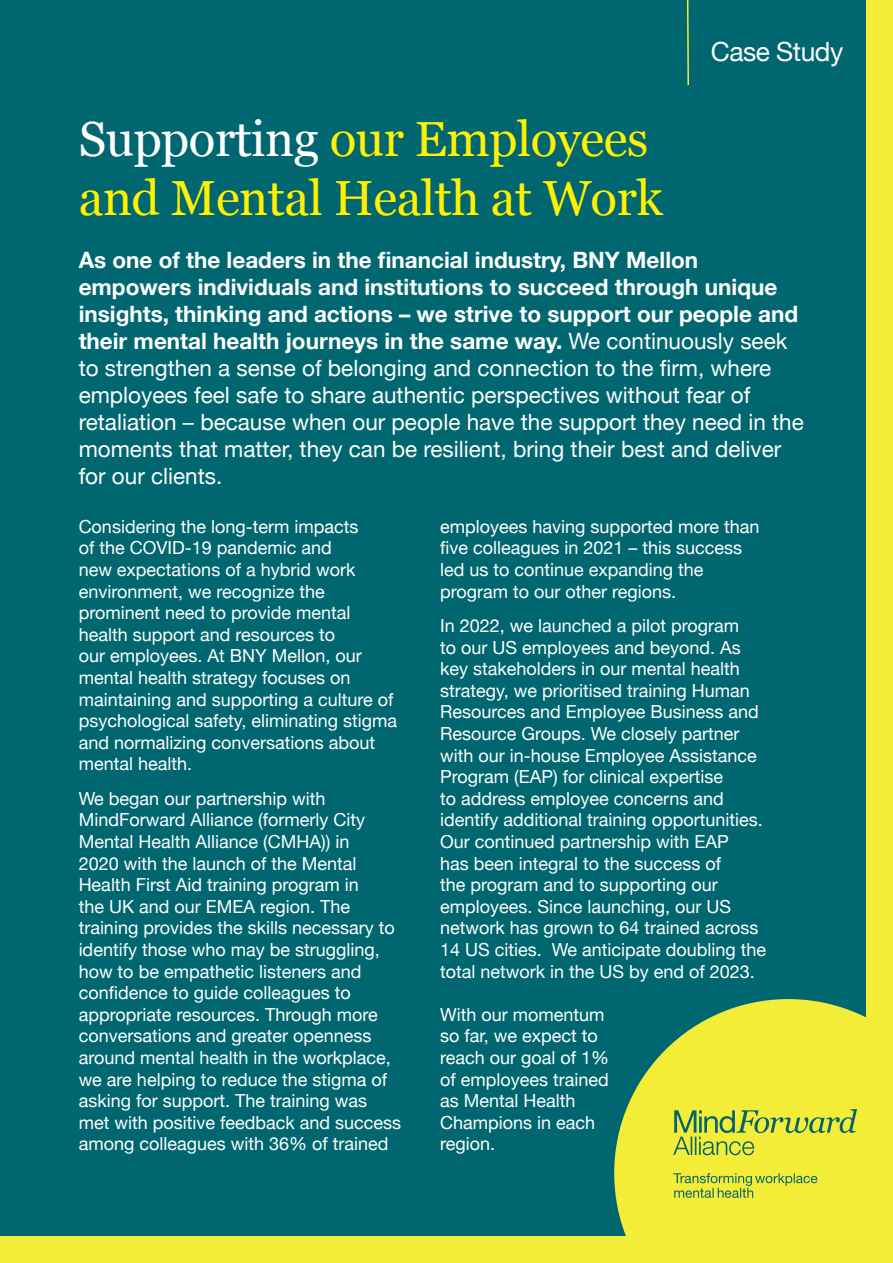
<style>
.page{position:relative;width:893px;height:1263px;background:#f4ed38}
.page>*{position:absolute;margin:0;border:0;box-sizing:border-box;transform-origin:0 0}
.t1{font:49.35px/59.1px "Georgia";letter-spacing:-.01em;color:#fff101}
.t2{font:26.4px "Helvetica Neue";letter-spacing:-.02em;color:#fff}
.t3{font:22.5px/27px "Helvetica Neue";color:#fff}
.t4{font:18px/21.6px "Helvetica Neue";color:#fff}
.s1{color:#fff}
.s2{font-weight:700}
</style>
<div class="page">
<div style="left:50px;top:0;width:815px;height:1235px;background:#006770"></div>
<div style="left:0;top:0;width:50px;height:1235px;background:#006770"></div>
<svg style="left:614px;top:999px;width:252px;height:237px;fill:#f4ed38"></svg>
<svg style="left:673px;top:1109px;width:184px;height:89px;background:#d3da3f"></svg>
<svg style="left:687px;top:0;width:2px;height:86px"></svg>
<h2 class="t2" style="left:711px;top:33px;width:134px">Case Study</h2>
<h1 class="t1" style="left:79px;top:111px;width:586px"><span class="s1">Supporting</span> our Employees and Mental Health at Work</h1>
<p class="t3" style="left:79px;top:248px;width:727px"><span class="s2">As one of the leaders in the financial industry, BNY Mellon empowers individuals and institutions to succeed through unique insights, thinking and actions – we strive to support our people and their mental health journeys in the same way.</span> We continuously seek to strengthen a sense of belonging and connection to the firm, where employees feel safe to share authentic perspectives without fear of retaliation – because when our people have the support they need in the moments that matter, they can be resilient, bring their best and deliver for our clients.</p>
<p class="t4" style="left:79px;top:517px;width:320px">Considering the long-term impacts<br>of the COVID-19 pandemic and<br>new expectations of a hybrid work environment, we recognize the prominent need to provide mental health support and resources to<br>our employees. At BNY Mellon, our mental health strategy focuses on maintaining and supporting a culture of psychological safety, eliminating stigma and normalizing conversations about mental health.</p>
<p class="t4" style="left:79px;top:788px;width:324px">We began our partnership with MindForward Alliance (formerly City Mental Health Alliance (CMHA)) in<br>2020 with the launch of the Mental Health First Aid training program in<br>the UK and our EMEA region. The training provides the skills necessary to identify those who may be struggling, how to be empathetic listeners and confidence to guide colleagues to appropriate resources. Through more conversations and greater openness around mental health in the workplace, we are helping to reduce the stigma of asking for support. The training was met with positive feedback and success among colleagues with 36% of trained</p>
<p class="t4" style="left:440px;top:517px;width:321px">employees having supported more than five colleagues in 2021 – this success led us to continue expanding the program to our other regions.</p>
<p class="t4" style="left:440px;top:616px;width:328px">In 2022, we launched a pilot program<br>to our US employees and beyond. As key stakeholders in our mental health strategy, we prioritised training Human Resources and Employee Business and Resource Groups. We closely partner with our in-house Employee Assistance Program (EAP) for clinical expertise<br>to address employee concerns and identify additional training opportunities.<br>Our continued partnership with EAP<br>has been integral to the success of<br>the program and to supporting our employees. Since launching, our US network has grown to 64 trained across 14 US cities. We anticipate doubling the total network in the US by end of 2023.</p>
<p class="t4" style="left:440px;top:1004px;width:171px">With our momentum so far, we expect to reach our goal of 1% of employees trained as Mental Health<br>Champions in each region.</p>
</div>
